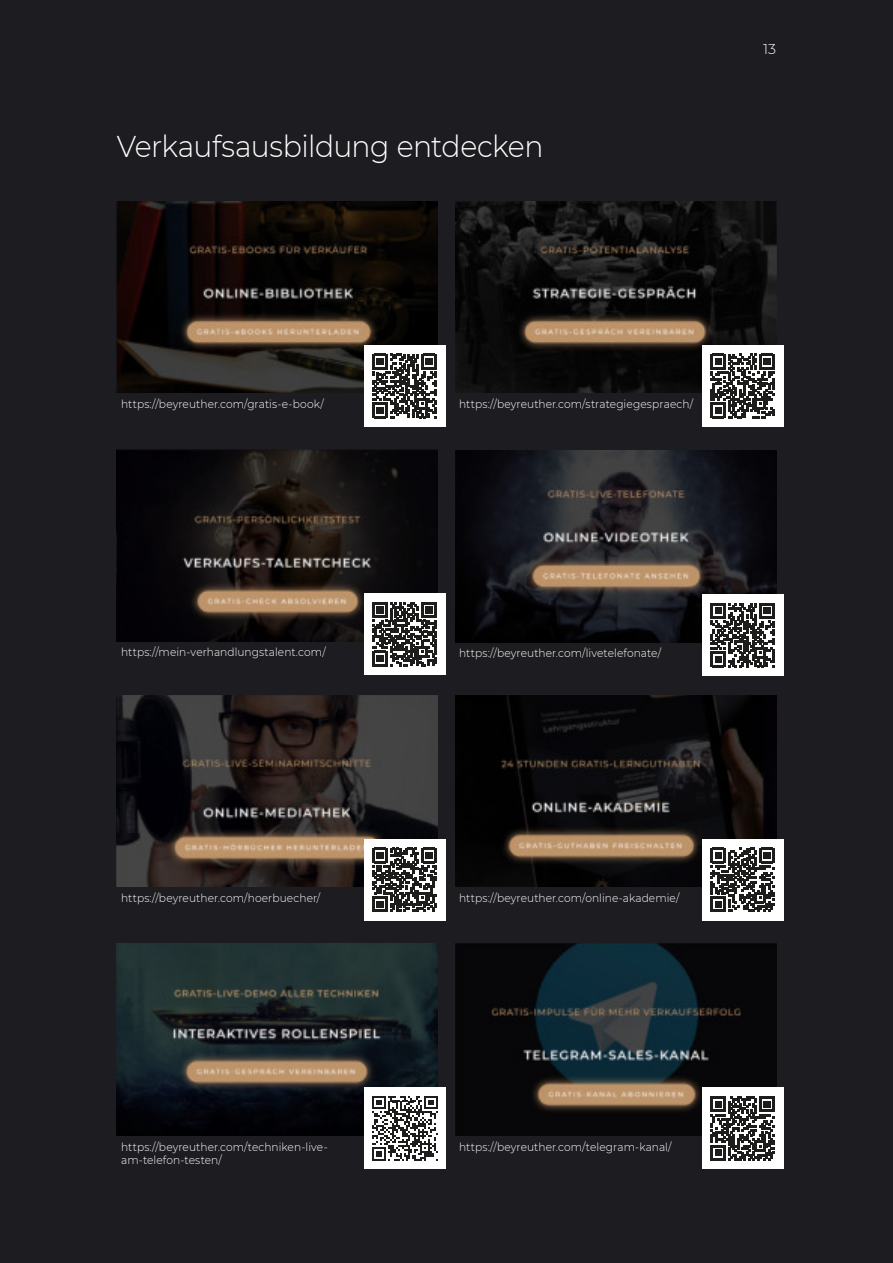
<style>
.page{position:relative;width:893px;height:1263px;background:#1d1c20}
.page>*{position:absolute;margin:0;border:0;box-sizing:border-box;transform-origin:0 0}
.t1{font:300 30px "Montserrat";letter-spacing:-.02em;color:#fff;scale:.95 1}
.t2{font:300 14.25px "Montserrat";color:#fff}
.t3{font:300 11.25px/13.5px "Montserrat";letter-spacing:.005em;color:#fff;scale:.95 1}
</style>
<div class="page">
<img style="left:117px;top:450px;width:321px;height:191px">
<img style="left:117px;top:944px;width:321px;height:191px">
<div style="left:364px;top:1087px;width:81px;height:82px;background:#fff"></div>
<svg style="left:372px;top:1096px;width:65px;height:65px"></svg>
<div style="left:364px;top:593px;width:81px;height:82px;background:#fff"></div>
<svg style="left:372px;top:602px;width:65px;height:64px"></svg>
<img style="left:117px;top:201px;width:321px;height:192px">
<div style="left:364px;top:345px;width:81px;height:82px;background:#fff"></div>
<svg style="left:372px;top:354px;width:65px;height:64px"></svg>
<img style="left:455px;top:201px;width:321px;height:192px">
<div style="left:702px;top:345px;width:81px;height:82px;background:#fff"></div>
<svg style="left:710px;top:354px;width:65px;height:64px"></svg>
<img style="left:455px;top:450px;width:321px;height:192px">
<div style="left:702px;top:594px;width:81px;height:82px;background:#fff"></div>
<svg style="left:710px;top:603px;width:65px;height:64px"></svg>
<img style="left:117px;top:695px;width:321px;height:192px">
<div style="left:364px;top:839px;width:81px;height:82px;background:#fff"></div>
<svg style="left:372px;top:848px;width:65px;height:64px"></svg>
<img style="left:455px;top:695px;width:321px;height:192px">
<div style="left:702px;top:839px;width:81px;height:82px;background:#fff"></div>
<svg style="left:710px;top:848px;width:65px;height:64px"></svg>
<img style="left:455px;top:944px;width:321px;height:191px">
<div style="left:702px;top:1087px;width:81px;height:82px;background:#fff"></div>
<svg style="left:710px;top:1096px;width:65px;height:64px"></svg>
<h1 class="t1" style="left:117px;top:131px;width:450px">Verkaufsausbildung entdecken</h1>
<p class="t2" style="left:763px;top:41px;width:14px">13</p>
<p class="t3" style="left:121px;top:398px;width:215px">https://beyreuther.com/gratis-e-book/</p>
<p class="t3" style="left:459px;top:398px;width:248px">https://beyreuther.com/strategiegespraech/</p>
<p class="t3" style="left:121px;top:646px;width:217px">https://mein-verhandlungstalent.com/</p>
<p class="t3" style="left:459px;top:647px;width:214px">https://beyreuther.com/livetelefonate/</p>
<p class="t3" style="left:121px;top:891px;width:211px">https://beyreuther.com/hoerbuecher/</p>
<p class="t3" style="left:459px;top:891px;width:233px">https://beyreuther.com/online-akademie/</p>
<p class="t3" style="left:121px;top:1140px;width:219px">https://beyreuther.com/techniken-live&shy;am-telefon-testen/</p>
<p class="t3" style="left:459px;top:1140px;width:225px">https://beyreuther.com/telegram-kanal/</p>
</div>
